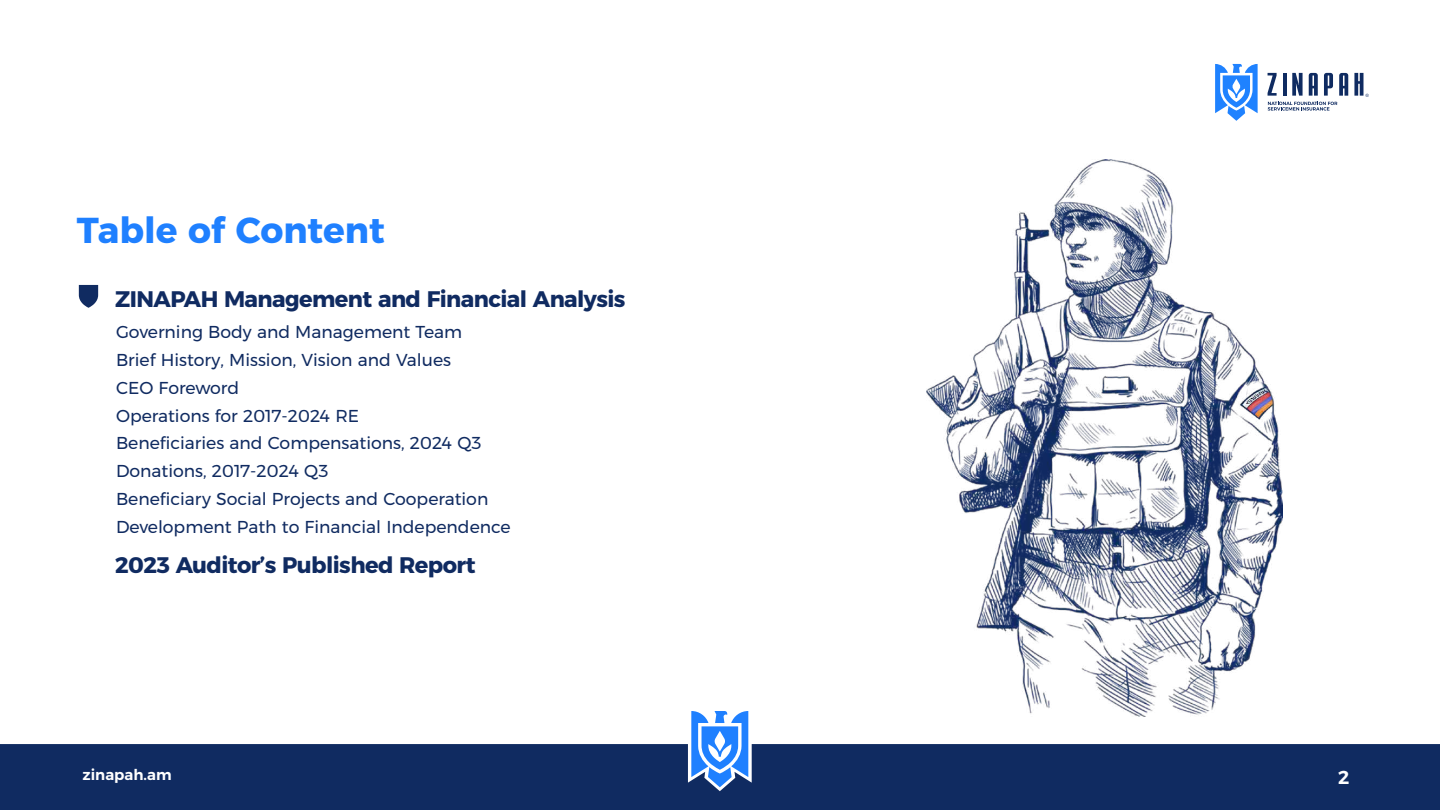
<style>
.page{position:relative;width:1440px;height:810px;background:#fff}
.page>*{position:absolute;margin:0;border:0;box-sizing:border-box;transform-origin:0 0}
.t1{font:700 36px "Montserratarm";color:#1f80ff}
.t2{font:700 22.5px "Montserratarm";letter-spacing:-.025em;color:#102b61}
.t3{font:600 18.75px "Montserratarm";color:#fff}
.t4{font:17.25px/27.8px "Montserratarm";color:#102b61}
.t5{font:600 15px "Montserratarm";color:#fff}
</style>
<div class="page">
<svg style="left:79px;top:285px;width:19px;height:23px"></svg>
<img style="left:926px;top:160px;width:356px;height:557px">
<svg style="left:691px;top:711px;width:57px;height:33px"></svg>
<div style="left:0;top:744px;width:1440px;height:66px;background:#102b61"></div>
<svg style="left:1268px;top:102px;width:69px;height:9px"></svg>
<svg style="left:1215px;top:64px;width:43px;height:57px"></svg>
<svg style="left:1268px;top:73px;width:9px;height:23px"></svg>
<hr style="left:1283px;top:73px;width:4px;height:23px;background:#0f2b61">
<svg style="left:1292px;top:73px;width:11px;height:23px"></svg>
<svg style="left:1309px;top:73px;width:9px;height:23px"></svg>
<svg style="left:1324px;top:73px;width:9px;height:23px"></svg>
<svg style="left:1339px;top:73px;width:9px;height:23px"></svg>
<svg style="left:1354px;top:73px;width:15px;height:24px"></svg>
<h1 class="t1" style="left:77px;top:201px;width:310px">Table of Content</h1>
<h2 class="t2" style="left:115px;top:281px;width:512px">ZINAPAH Management and Financial Analysis</h2>
<p class="t4" style="left:116px;top:318px;width:396px">Governing Body and Management Team<br>Brief History, Mission, Vision and Values<br>CEO Foreword<br>Operations for 2017-2024 RE<br>Beneficiaries and Compensations, 2024 Q3<br>Donations, 2017-2024 Q3<br>Beneficiary Social Projects and Cooperation Development Path to Financial Independence</p>
<h2 class="t2" style="left:115px;top:547px;width:362px">2023 Auditor’s Published Report</h2>
<p class="t5" style="left:83px;top:763px;width:91px">zinapah.am</p>
<p class="t3" style="left:1338px;top:763px;width:13px">2</p>
</div>
